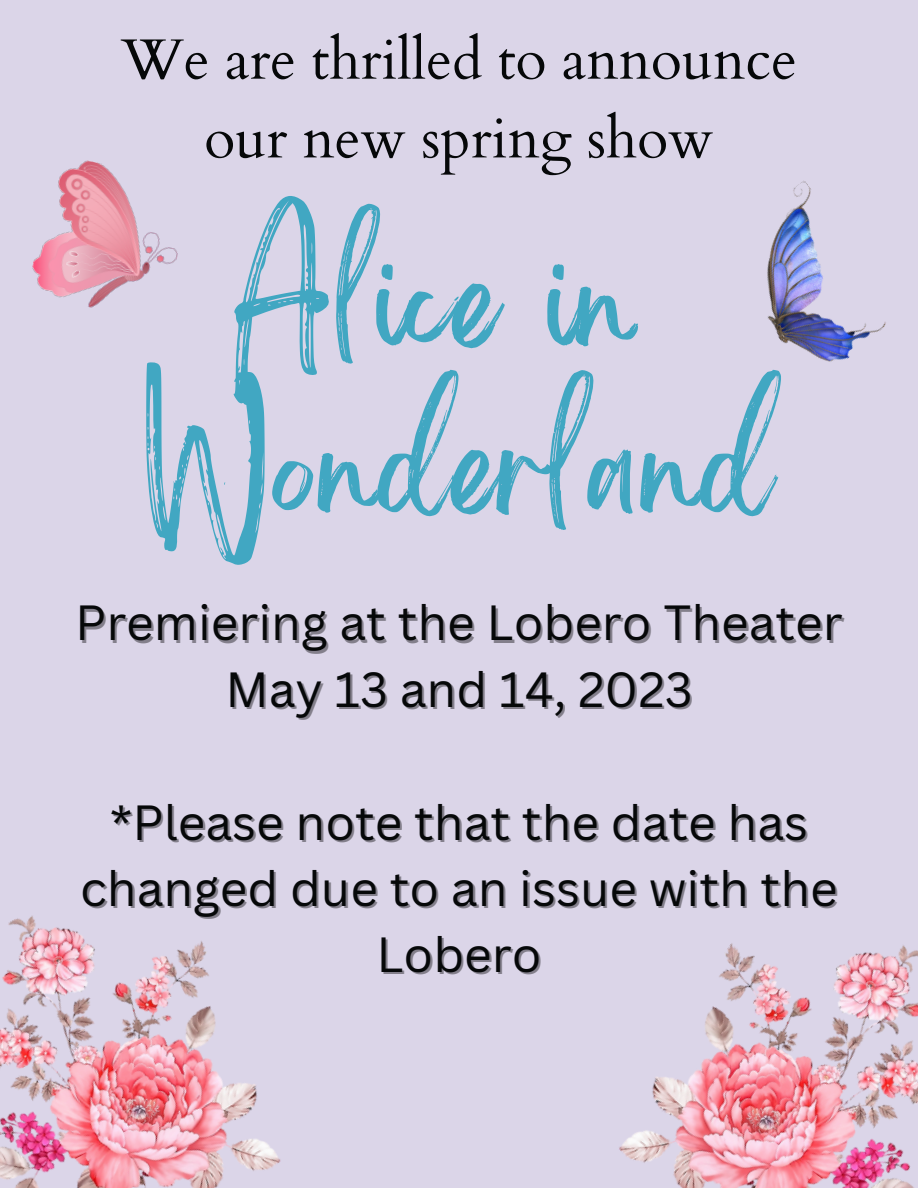
<style>
.page{position:relative;width:918px;height:1188px;background:#dbd5e8}
.page>*{position:absolute;margin:0;border:0;box-sizing:border-box;transform-origin:0 0}
.t1{font:118.95px/166.4px "Brightwall";color:#41a7c2;text-align:center}
.t2{font:56.85px/78.8px "Cardo";color:#060809;text-align:center}
.t3{font:48px/66.3px "Canva Sans";color:#060809;text-align:center}
</style>
<div class="page">
<img style="left:32px;top:160px;width:146px;height:148px">
<img style="left:0;top:915px;width:281px;height:273px">
<img style="left:619px;top:943px;width:299px;height:245px">
<img style="left:767px;top:180px;width:119px;height:182px">
<p class="t2" style="left:121px;top:21px;width:678px">We are thrilled to announce our new spring show</p>
<h1 class="t1" style="left:144px;top:244px;width:632px">Alice in<br>Wonderland</h1>
<p class="t3" style="left:75px;top:589px;width:769px">Premiering at the Lobero Theater<br>May 13 and 14, 2023</p>
<p class="t3" style="left:80px;top:788px;width:759px">*Please note that the date has changed due to an issue with the<br>Lobero</p>
</div>
